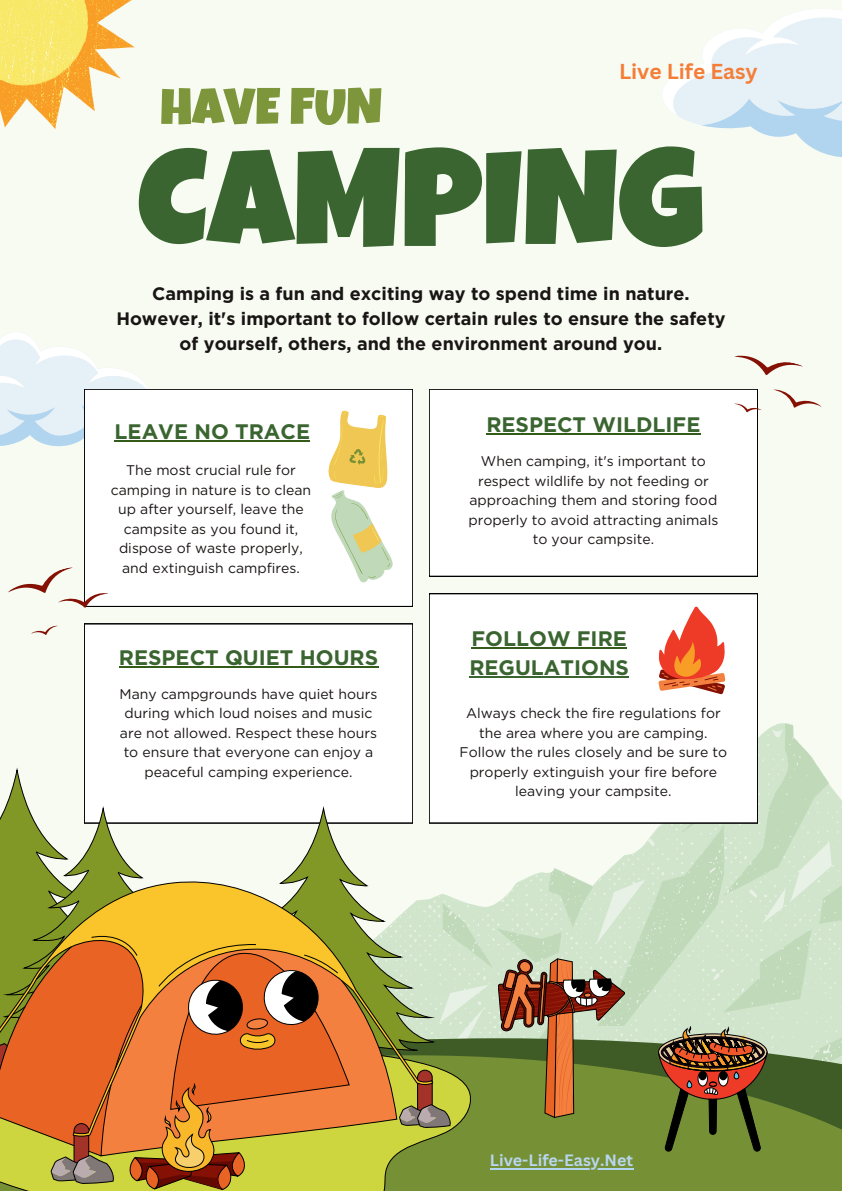
<style>
.page{position:relative;width:842px;height:1191px;background:#fff}
.page>*{position:absolute;margin:0;border:0;box-sizing:border-box;transform-origin:0 0}
.t1{font:136.3px "Luckiest Guy";color:#3a6530}
.t2{font:51px "Luckiest Guy";color:#7d953b}
.t3{font:700 21px/29.2px "Gotham";color:#3a6530}
.t4{font:700 21px "Canva Sans";color:#f47e37}
.t5{font:700 18px/24.8px "Gotham";color:#191514;text-align:center}
.t6{font:700 16px "Canva Sans";color:#b8d6ef}
.t7{font:14px/19.5px "Gotham";color:#191514;text-align:center}
</style>
<div class="page">
<div style="left:0;top:0;width:842px;height:1190px;background:#f7fbf2"></div>
<svg style="left:451px;top:737px;width:391px;height:104px"></svg>
<svg style="left:451px;top:841px;width:391px;height:197px;fill:#d0e5cb"></svg>
<svg style="left:473px;top:1055px;width:369px;height:135px;background:#6e8834"></svg>
<div style="left:429px;top:593px;width:329px;height:230px;background:#fff"></div>
<div style="left:84px;top:623px;width:329px;height:144px;background:#fff"></div>
<svg style="left:0;top:332px;width:147px;height:115px"></svg>
<div style="left:84px;top:389px;width:329px;height:217px;background:#fff"></div>
<svg style="left:327px;top:409px;width:67px;height:173px"></svg>
<div style="left:429px;top:389px;width:329px;height:187px;background:#fff"></div>
<svg style="left:451px;top:1058px;width:23px;height:132px;background:#879d36"></svg>
<svg style="left:0;top:767px;width:451px;height:423px"></svg>
<svg style="left:0;top:0;width:135px;height:129px"></svg>
<svg style="left:734px;top:355px;width:88px;height:57px"></svg>
<svg style="left:8px;top:567px;width:101px;height:68px"></svg>
<svg style="left:663px;top:9px;width:179px;height:148px"></svg>
<svg style="left:498px;top:958px;width:127px;height:159px;background:#917e4d"></svg>
<svg style="left:658px;top:1026px;width:109px;height:125px;background:#786536"></svg>
<svg style="left:658px;top:606px;width:67px;height:88px"></svg>
<hr style="left:115px;top:440px;width:195px;height:2px;background:#325c17">
<hr style="left:471px;top:647px;width:156px;height:1px;background:#325c17">
<hr style="left:469px;top:676px;width:160px;height:1px;background:#3a6530">
<hr style="left:486px;top:433px;width:214px;height:2px;background:#325c17">
<hr style="left:119px;top:666px;width:259px;height:1px;background:#325c17">
<hr style="left:490px;top:1167px;width:143px;height:2px;background:#b1d5ef">
<h2 class="t2" style="left:160px;top:73px;width:223px">HAVE FUN</h2>
<h3 class="t4" style="left:619px;top:59px;width:140px">Live Life Easy</h3>
<h1 class="t1" style="left:138px;top:109px;width:568px">CAMPING</h1>
<p class="t5" style="left:116px;top:281px;width:611px">Camping is a fun and exciting way to spend time in nature.<br>However, it's important to follow certain rules to ensure the safety of yourself, others, and the environment around you.</p>
<h3 class="t3" style="left:115px;top:417px;width:197px">LEAVE NO TRACE</h3>
<p class="t7" style="left:111px;top:460px;width:202px">The most crucial rule for camping in nature is to clean up after yourself, leave the campsite as you found it, dispose of waste properly, and extinguish campfires.</p>
<h3 class="t3" style="left:119px;top:642px;width:261px">RESPECT QUIET HOURS</h3>
<p class="t7" style="left:120px;top:683px;width:259px">Many campgrounds have quiet hours during which loud noises and music are not allowed. Respect these hours to ensure that everyone can enjoy a peaceful camping experience.</p>
<h3 class="t3" style="left:486px;top:410px;width:216px">RESPECT WILDLIFE</h3>
<p class="t7" style="left:468px;top:451px;width:251px">When camping, it's important to respect wildlife by not feeding or approaching them and storing food properly to avoid attracting animals to your campsite.</p>
<h3 class="t3" style="left:469px;top:623px;width:161px">FOLLOW FIRE<br>REGULATIONS</h3>
<p class="t7" style="left:460px;top:703px;width:269px">Always check the fire regulations for the area where you are camping.<br>Follow the rules closely and be sure to properly extinguish your fire before leaving your campsite.</p>
<p class="t6" style="left:490px;top:1150px;width:145px">Live-Life-Easy.Net</p>
</div>
